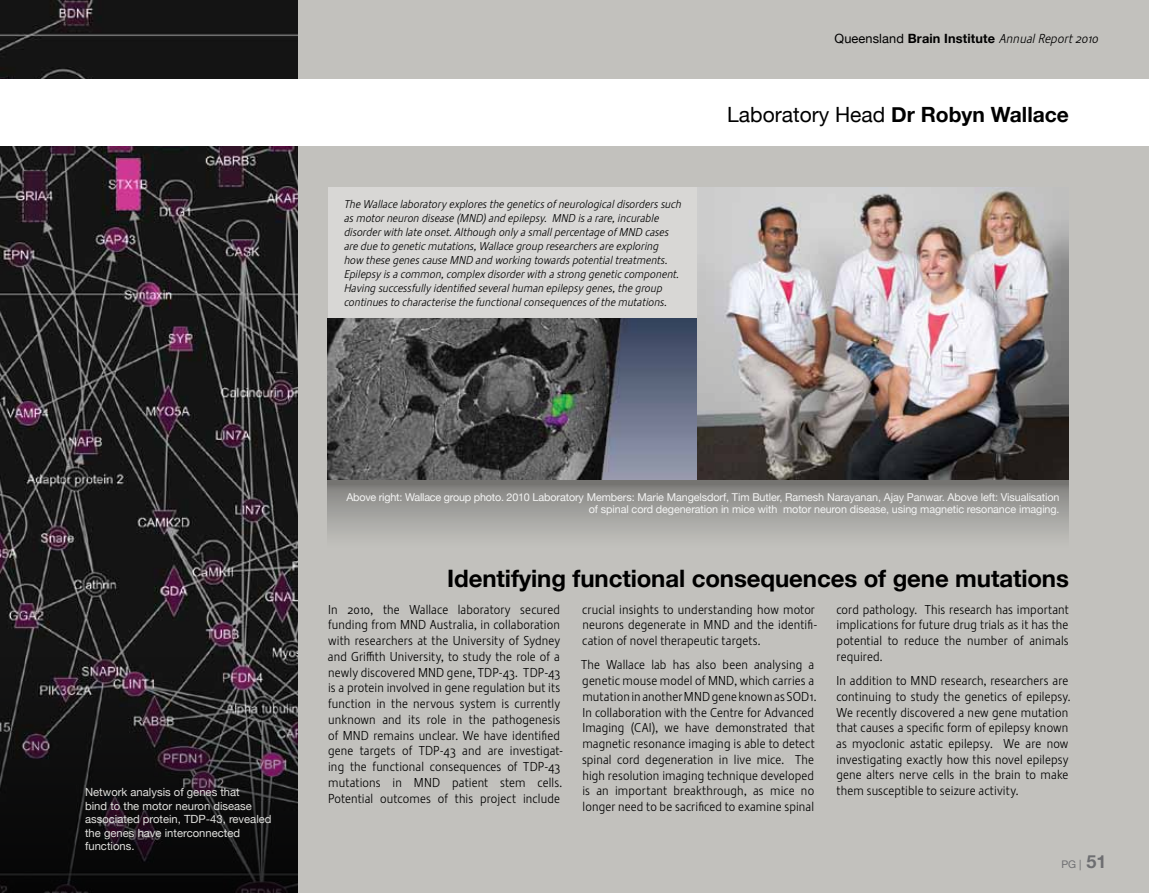
<style>
.page{position:relative;width:1149px;height:893px;background:#fff}
.page>*{position:absolute;margin:0;border:0;box-sizing:border-box;transform-origin:0 0}
.t1{font:700 24px "Helvetica Neue";letter-spacing:-.005em;color:#000}
.t2{font:21px "Helvetica Neue";color:#000}
.t3{font:300 12.75px/15.8px "Stalemate Pro";letter-spacing:.01em;color:#000}
.t4{font:italic 300 12.75px "Stalemate Pro";letter-spacing:.01em;color:#000}
.t5{font:italic 300 11.25px/14px "Stalemate Pro";letter-spacing:.01em;color:#000}
.t6{font:11.25px/13.5px "Helvetica Neue";color:#e1e1de}
.t7{font:10.8px/12.3px "Helvetica Neue";letter-spacing:-.01em;color:#f4f4f3;text-align:right}
.t8{font:10.5px "Helvetica Neue";color:#6d6e71}
.s1{font-family:"Helvetica Neue";font-weight:400;font-style:normal}
.s2{font-family:"Helvetica Neue";font-weight:700;font-style:normal}
.s3{font-weight:700}
.s4{font-weight:700;font-size:18px}
</style>
<div class="page">
<div style="left:0;top:0;width:1148px;height:893px;background:#c2c1bd"></div>
<div style="left:327px;top:187px;width:371px;height:147px;background:#d8d7d5"></div>
<div style="left:327px;top:480px;width:741px;height:67px;background:linear-gradient(to bottom,#7c7b79,#c6c6c1)"></div>
<img style="left:1px;top:0;width:297px;height:591px">
<img style="left:0;top:0;width:1px;height:893px">
<svg style="left:0;top:591px;width:298px;height:302px"></svg>
<img style="left:327px;top:318px;width:370px;height:162px">
<img style="left:697px;top:187px;width:371px;height:293px">
<div style="left:0;top:80px;width:1148px;height:66px;background:#fff"></div>
<p class="t5" style="left:343px;top:198px;width:338px">The Wallace laboratory explores the genetics of neurological disorders such as motor neuron disease (MND) and epilepsy. MND is a rare, incurable disorder with late onset. Although only a small percentage of MND cases are due to genetic mutations, Wallace group researchers are exploring<br>how these genes cause MND and working towards potential treatments.<br>Epilepsy is a common, complex disorder with a strong genetic component.<br>Having successfully identified several human epilepsy genes, the group continues to characterise the functional consequences of the mutations.</p>
<p class="t4" style="left:834px;top:31px;width:265px"><span class="s1">Queensland</span> <span class="s2">Brain Institute</span> Annual Report 2010</p>
<h2 class="t2" style="left:727px;top:102px;width:343px">Laboratory Head <span class="s3">Dr Robyn Wallace</span></h2>
<p class="t6" style="left:85px;top:785px;width:188px">Network analysis of genes that<br>bind to the motor neuron disease associated protein, TDP-43, revealed the genes have interconnected functions.</p>
<p class="t7" style="left:346px;top:491px;width:714px">Above right: Wallace group photo. 2010 Laboratory Members: Marie Mangelsdorf, Tim Butler, Ramesh Narayanan, Ajay Panwar. Above left: Visualisation of spinal cord degeneration in mice with motor neuron disease, using magnetic resonance imaging.</p>
<h1 class="t1" style="left:447px;top:563px;width:623px">Identifying functional consequences of gene mutations</h1>
<p class="t3" style="left:328px;top:601px;width:237px">In 2010, the Wallace laboratory secured funding from MND Australia, in collaboration with researchers at the University of Sydney and Griffith University, to study the role of a newly discovered MND gene, TDP-43. TDP-43 is a protein involved in gene regulation but its function in the nervous system is currently unknown and its role in the pathogenesis of MND remains unclear. We have identified gene targets of TDP-43 and are investigat&shy;ing the functional consequences of TDP-43 mutations in MND patient stem cells.<br>Potential outcomes of this project include</p>
<p class="t3" style="left:582px;top:601px;width:236px">crucial insights to understanding how motor neurons degenerate in MND and the identifi&shy;cation of novel therapeutic targets.</p>
<p class="t3" style="left:581px;top:657px;width:237px">The Wallace lab has also been analysing a genetic mouse model of MND, which carries a mutation in another MND gene known as SOD1.<br>In collaboration with the Centre for Advanced Imaging (CAI), we have demonstrated that magnetic resonance imaging is able to detect spinal cord degeneration in live mice. The high resolution imaging technique developed is an important breakthrough, as mice no longer need to be sacrificed to examine spinal</p>
<p class="t3" style="left:836px;top:601px;width:234px;text-align:justify">cord pathology. This research has important implications for future drug trials as it has the potential to reduce the number of animals required.</p>
<p class="t3" style="left:836px;top:673px;width:236px">In addition to MND research, researchers are continuing to study the genetics of epilepsy.<br>We recently discovered a new gene mutation that causes a specific form of epilepsy known as myoclonic astatic epilepsy. We are now investigating exactly how this novel epilepsy gene alters nerve cells in the brain to make them susceptible to seizure activity.</p>
<p class="t8" style="left:1060px;top:858px;width:47px">PG | <span class="s4">51</span></p>
</div>
